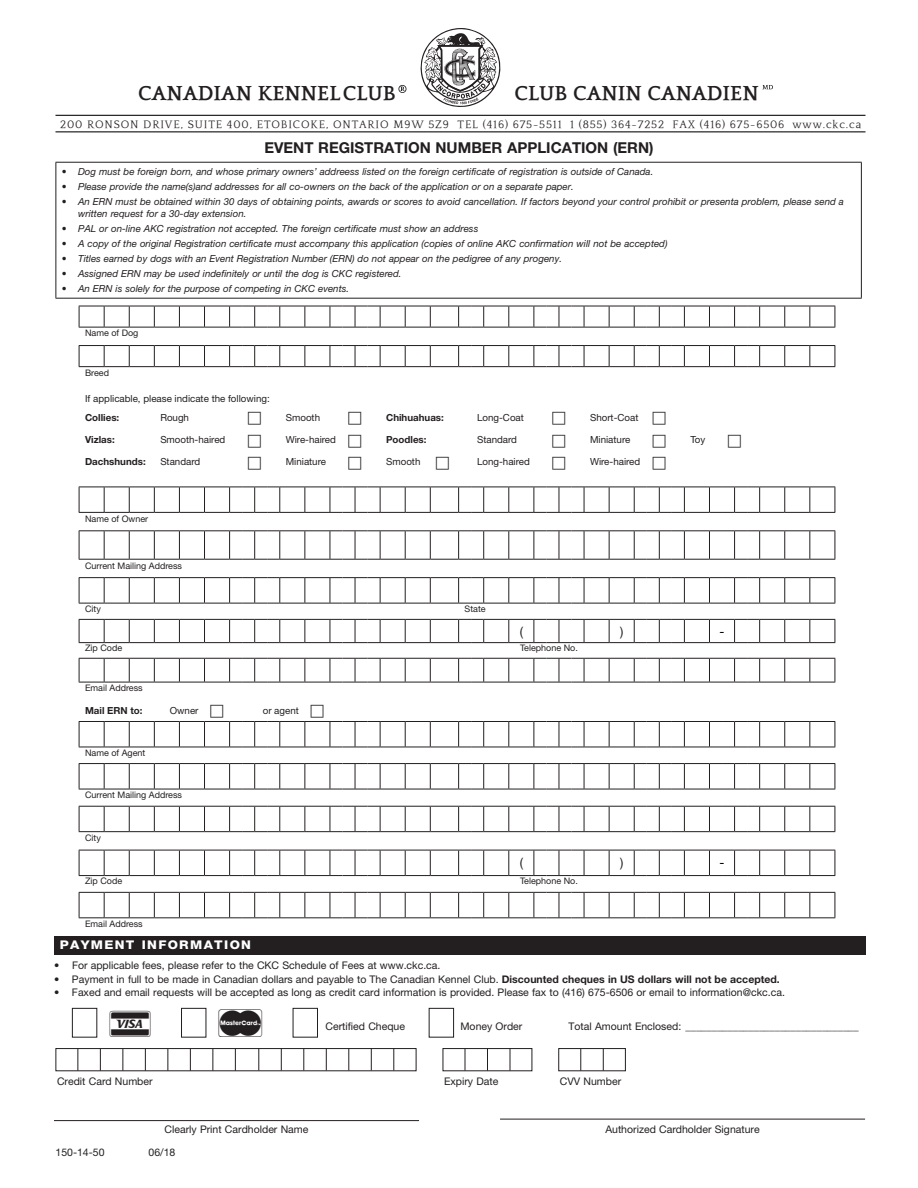
<style>
.page{position:relative;width:918px;height:1188px;background:#fff}
.page>*{position:absolute;margin:0;border:0;box-sizing:border-box;transform-origin:0 0}
.t1{font:36px "Credit Cards P01";color:#231f20}
.t2{font:700 21px "Quattrocento";color:#231f20}
.t3{font:700 15px "Helvetica Neue LT Std";color:#231f20}
.t4{font:12.75px "Helvetica Neue LT Std";color:#231f20}
.t5{font:12.75px "Helvetica Neue LT Std";color:#000}
.t6{font:800 12px "Helvetica Neue LT Std";letter-spacing:.1em;color:#fff;scale:1.1 1}
.t7{font:11.25px "Quattrocento";letter-spacing:.075em;color:#231f20}
.t8{font:10.5px "Helvetica Neue LT Std";color:#231f20}
.t9{font:italic 9.75px "Helvetica Neue LT Std";color:#231f20}
.t10{font:9.75px "Helvetica Neue LT Std";color:#231f20}
.t11{font:700 9.75px "Helvetica Neue LT Std";color:#231f20}
.t12{font:9px "Helvetica Neue LT Std";color:#231f20}
.s1{font-weight:700}
</style>
<div class="page">
<hr style="left:56px;top:162px;width:806px;height:1px;background:#231f20">
<hr style="left:56px;top:163px;width:1px;height:135px;background:#231f20">
<hr style="left:861px;top:163px;width:1px;height:135px;background:#231f20">
<hr style="left:56px;top:298px;width:806px;height:1px;background:#231f20">
<svg style="left:78px;top:306px;width:758px;height:613px"></svg>
<svg style="left:79px;top:306px;width:757px;height:22px"></svg>
<svg style="left:79px;top:345px;width:757px;height:22px"></svg>
<svg style="left:79px;top:487px;width:757px;height:26px"></svg>
<svg style="left:79px;top:530px;width:757px;height:30px"></svg>
<svg style="left:79px;top:577px;width:757px;height:27px"></svg>
<svg style="left:79px;top:619px;width:757px;height:24px"></svg>
<svg style="left:79px;top:658px;width:757px;height:25px"></svg>
<svg style="left:79px;top:763px;width:757px;height:27px"></svg>
<svg style="left:79px;top:806px;width:757px;height:26px"></svg>
<svg style="left:79px;top:850px;width:757px;height:26px"></svg>
<svg style="left:79px;top:892px;width:757px;height:26px"></svg>
<div style="left:56px;top:1048px;width:360px;height:23px;border:1px solid #231f20"></div>
<svg style="left:77px;top:1049px;width:1px;height:22px"></svg>
<svg style="left:100px;top:1049px;width:1px;height:22px"></svg>
<svg style="left:122px;top:1049px;width:1px;height:22px"></svg>
<svg style="left:145px;top:1049px;width:1px;height:22px"></svg>
<svg style="left:167px;top:1049px;width:1px;height:22px"></svg>
<svg style="left:190px;top:1049px;width:1px;height:22px"></svg>
<svg style="left:212px;top:1049px;width:1px;height:22px"></svg>
<svg style="left:235px;top:1049px;width:1px;height:22px"></svg>
<svg style="left:258px;top:1048px;width:1px;height:23px"></svg>
<svg style="left:281px;top:1048px;width:1px;height:23px"></svg>
<svg style="left:303px;top:1048px;width:1px;height:23px"></svg>
<svg style="left:326px;top:1048px;width:1px;height:23px"></svg>
<svg style="left:348px;top:1048px;width:1px;height:23px"></svg>
<svg style="left:371px;top:1048px;width:1px;height:23px"></svg>
<svg style="left:393px;top:1048px;width:1px;height:23px"></svg>
<div style="left:443px;top:1048px;width:89px;height:23px;border:1px solid #231f20"></div>
<svg style="left:465px;top:1049px;width:1px;height:22px"></svg>
<svg style="left:487px;top:1049px;width:1px;height:22px"></svg>
<svg style="left:510px;top:1049px;width:1px;height:22px"></svg>
<div style="left:558px;top:1048px;width:68px;height:23px;border:1px solid #231f20"></div>
<svg style="left:580px;top:1049px;width:1px;height:22px"></svg>
<svg style="left:603px;top:1049px;width:1px;height:22px"></svg>
<div style="left:72px;top:1008px;width:25px;height:30px;border:1px solid #231f20"></div>
<div style="left:181px;top:1008px;width:25px;height:30px;border:1px solid #231f20"></div>
<div style="left:293px;top:1008px;width:25px;height:30px;border:1px solid #231f20"></div>
<div style="left:429px;top:1008px;width:25px;height:30px;border:1px solid #231f20"></div>
<div style="left:54px;top:936px;width:811px;height:18px;background:#231f20"></div>
<hr style="left:54px;top:1120px;width:365px;height:1px;background:#231f20">
<hr style="left:500px;top:1119px;width:365px;height:1px;background:#231f20">
<hr style="left:56px;top:115px;width:810px;height:1px;background:#231f20">
<hr style="left:56px;top:131px;width:810px;height:1px;background:#231f20">
<svg style="left:421px;top:28px;width:79px;height:79px"></svg>
<svg style="left:762px;top:85px;width:11px;height:4px"></svg>
<svg style="left:398px;top:85px;width:8px;height:8px"></svg>
<svg style="left:248px;top:412px;width:13px;height:13px"></svg>
<svg style="left:348px;top:412px;width:13px;height:13px"></svg>
<svg style="left:552px;top:412px;width:13px;height:13px"></svg>
<svg style="left:653px;top:412px;width:13px;height:13px"></svg>
<svg style="left:248px;top:434px;width:13px;height:13px"></svg>
<svg style="left:348px;top:434px;width:13px;height:13px"></svg>
<svg style="left:552px;top:434px;width:13px;height:13px"></svg>
<svg style="left:653px;top:434px;width:13px;height:13px"></svg>
<svg style="left:728px;top:434px;width:13px;height:13px"></svg>
<svg style="left:248px;top:456px;width:13px;height:13px"></svg>
<svg style="left:348px;top:456px;width:13px;height:13px"></svg>
<svg style="left:436px;top:456px;width:13px;height:13px"></svg>
<svg style="left:552px;top:456px;width:13px;height:13px"></svg>
<svg style="left:653px;top:456px;width:13px;height:13px"></svg>
<svg style="left:79px;top:705px;width:757px;height:43px"></svg>
<p class="t2" style="left:138px;top:82px;width:259px">CANADIAN KENNEL CLUB</p>
<p class="t2" style="left:514px;top:82px;width:246px">CLUB CANIN CANADIEN</p>
<p class="t7" style="left:60px;top:118px;width:803px">200 RONSON DRIVE, SUITE 400, ETOBICOKE, ONTARIO M9W 5Z9 TEL (416) 675-5511 1 (855) 364-7252 FAX (416) 675-6506 www.ckc.ca</p>
<p class="t3" style="left:264px;top:138px;width:391px">EVENT REGISTRATION NUMBER APPLICATION (ERN)</p>
<p class="t9" style="left:62px;top:166px;width:593px">• Dog must be foreign born, and whose primary owners’ addreess listed on the foreign certificate of registration is outside of Canada.</p>
<p class="t9" style="left:62px;top:181px;width:513px">• Please provide the name(s)and addresses for all co-owners on the back of the application or on a separate paper.</p>
<p class="t9" style="left:62px;top:196px;width:784px">• An ERN must be obtained within 30 days of obtaining points, awards or scores to avoid cancellation. If factors beyond your control prohibit or presenta problem, please send a</p>
<p class="t9" style="left:62px;top:208px;width:186px">• written request for a 30-day extension.</p>
<p class="t9" style="left:62px;top:223px;width:418px">• PAL or on-line AKC registration not accepted. The foreign certificate must show an address</p>
<p class="t9" style="left:62px;top:238px;width:607px">• A copy of the original Registration certificate must accompany this application (copies of online AKC confirmation will not be accepted)</p>
<p class="t9" style="left:62px;top:253px;width:502px">• Titles earned by dogs with an Event Registration Number (ERN) do not appear on the pedigree of any progeny.</p>
<p class="t9" style="left:62px;top:268px;width:341px">• Assigned ERN may be used indefinitely or until the dog is CKC registered.</p>
<p class="t9" style="left:62px;top:283px;width:289px">• An ERN is solely for the purpose of competing in CKC events.</p>
<p class="t12" style="left:85px;top:328px;width:55px">Name of Dog</p>
<p class="t12" style="left:85px;top:367px;width:26px">Breed</p>
<p class="t10" style="left:85px;top:393px;width:186px">If applicable, please indicate the following:</p>
<p class="t11" style="left:85px;top:411px;width:36px">Collies:</p>
<p class="t10" style="left:160px;top:411px;width:30px">Rough</p>
<p class="t10" style="left:286px;top:411px;width:36px">Smooth</p>
<p class="t11" style="left:386px;top:411px;width:59px">Chihuahuas:</p>
<p class="t10" style="left:477px;top:411px;width:48px">Long-Coat</p>
<p class="t10" style="left:590px;top:411px;width:50px">Short-Coat</p>
<p class="t11" style="left:85px;top:433px;width:31px">Vizlas:</p>
<p class="t10" style="left:160px;top:434px;width:67px">Smooth-haired</p>
<p class="t10" style="left:286px;top:434px;width:52px">Wire-haired</p>
<p class="t11" style="left:386px;top:433px;width:42px">Poodles:</p>
<p class="t10" style="left:477px;top:434px;width:41px">Standard</p>
<p class="t10" style="left:590px;top:434px;width:42px">Miniature</p>
<p class="t10" style="left:690px;top:434px;width:16px">Toy</p>
<p class="t11" style="left:85px;top:456px;width:62px">Dachshunds:</p>
<p class="t10" style="left:160px;top:456px;width:41px">Standard</p>
<p class="t10" style="left:286px;top:456px;width:42px">Miniature</p>
<p class="t10" style="left:386px;top:456px;width:36px">Smooth</p>
<p class="t10" style="left:477px;top:456px;width:54px">Long-haired</p>
<p class="t10" style="left:590px;top:456px;width:52px">Wire-haired</p>
<p class="t12" style="left:85px;top:513px;width:65px">Name of Owner</p>
<p class="t12" style="left:85px;top:560px;width:99px">Current Mailing Address</p>
<p class="t12" style="left:85px;top:603px;width:17px">City</p>
<p class="t12" style="left:465px;top:603px;width:23px">State</p>
<p class="t4" style="left:520px;top:623px;width:5px">(</p>
<p class="t4" style="left:620px;top:623px;width:5px">)</p>
<p class="t5" style="left:720px;top:623px;width:6px">-</p>
<p class="t12" style="left:85px;top:642px;width:39px">Zip Code</p>
<p class="t12" style="left:520px;top:642px;width:59px">Telephone No.</p>
<p class="t12" style="left:85px;top:683px;width:59px">Email Address</p>
<p class="t11" style="left:85px;top:704px;width:59px">Mail ERN to:</p>
<p class="t10" style="left:170px;top:705px;width:30px">Owner</p>
<p class="t10" style="left:263px;top:705px;width:38px">or agent</p>
<p class="t12" style="left:85px;top:747px;width:62px">Name of Agent</p>
<p class="t12" style="left:85px;top:789px;width:99px">Current Mailing Address</p>
<p class="t12" style="left:85px;top:833px;width:17px">City</p>
<p class="t4" style="left:520px;top:855px;width:5px">(</p>
<p class="t4" style="left:620px;top:855px;width:5px">)</p>
<p class="t5" style="left:720px;top:855px;width:6px">-</p>
<p class="t12" style="left:85px;top:876px;width:39px">Zip Code</p>
<p class="t12" style="left:520px;top:876px;width:59px">Telephone No.</p>
<p class="t12" style="left:85px;top:918px;width:59px">Email Address</p>
<p class="t6" style="left:60px;top:938px;width:175px">PAYMENT INFORMATION</p>
<p class="t8" style="left:54px;top:959px;width:388px">• For applicable fees, please refer to the CKC Schedule of Fees at www.ckc.ca.</p>
<p class="t8" style="left:54px;top:973px;width:727px">• Payment in full to be made in Canadian dollars and payable to The Canadian Kennel Club. <span class="s1">Discounted cheques in US dollars will not be accepted.</span></p>
<p class="t8" style="left:54px;top:986px;width:732px">• Faxed and email requests will be accepted as long as credit card information is provided. Please fax to (416) 675-6506 or email to information@ckc.ca.</p>
<p class="t1" style="left:110px;top:1005px;width:44px">i</p>
<p class="t1" style="left:218px;top:1005px;width:48px">a</p>
<p class="t8" style="left:326px;top:1020px;width:81px">Certified Cheque</p>
<p class="t8" style="left:460px;top:1020px;width:63px">Money Order</p>
<p class="t8" style="left:569px;top:1020px;width:292px">Total Amount Enclosed: _________________________________</p>
<p class="t8" style="left:57px;top:1075px;width:97px">Credit Card Number</p>
<p class="t8" style="left:444px;top:1075px;width:56px">Expiry Date</p>
<p class="t8" style="left:560px;top:1075px;width:63px">CVV Number</p>
<p class="t8" style="left:165px;top:1123px;width:145px">Clearly Print Cardholder Name</p>
<p class="t8" style="left:605px;top:1123px;width:156px">Authorized Cardholder Signature</p>
<p class="t8" style="left:56px;top:1147px;width:51px">150-14-50</p>
<p class="t8" style="left:149px;top:1147px;width:28px">06/18</p>
</div>
